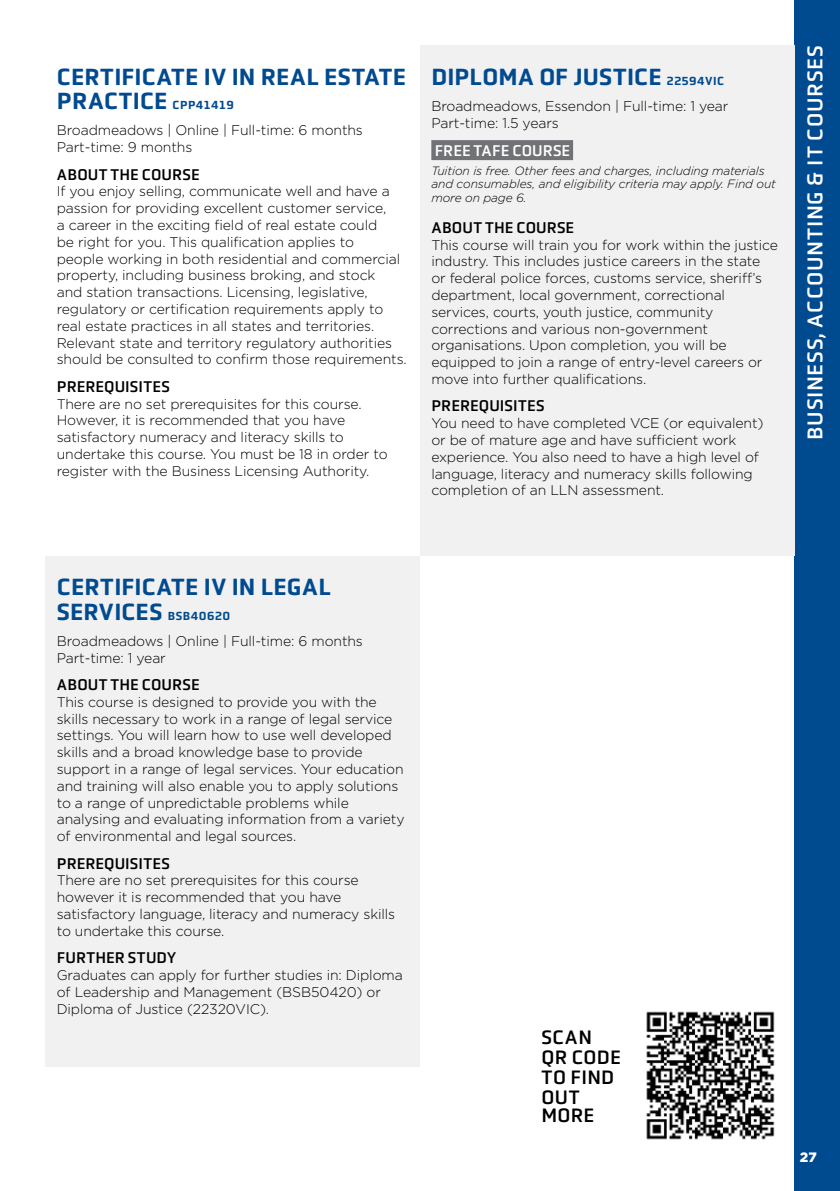
<style>
.page{position:relative;width:840px;height:1191px;background:#fff}
.page>*{position:absolute;margin:0;border:0;box-sizing:border-box;transform-origin:0 0}
.t1{font:500 24px/24px "Obvia";letter-spacing:.005em;color:#004a8f}
.t2{font:22px "Obvia";letter-spacing:.03em;color:#fff}
.t3{font:20px/20px "Obvia";letter-spacing:.015em;color:#000}
.t4{font:16px "Obvia";letter-spacing:.005em;color:#000}
.t5{font:16px "Obvia";letter-spacing:.005em;color:#fff}
.t6{font:300 14px/16.8px "Gotham";letter-spacing:-.01em;color:#000}
.t7{font:900 13.6px "Gotham";color:#fff}
.t8{font:italic 300 12px/13.6px "Gotham";letter-spacing:-.01em;color:#000}
.s1{font-size:12px}
</style>
<div class="page">
<div style="left:794px;top:0;width:45px;height:1191px;background:#004a8f"></div>
<div style="left:420px;top:45px;width:374px;height:511px;background:#f1f1f2"></div>
<div style="left:45px;top:556px;width:375px;height:510px;background:#f1f1f2"></div>
<div style="left:431px;top:140px;width:141px;height:20px;background:#717275"></div>
<img style="left:646px;top:1011px;width:129px;height:129px">
<h1 class="t1" style="left:57px;top:65px;width:350px">CERTIFICATE IV IN REAL ESTATE<br>PRACTICE <span class="s1">CPP41419</span></h1>
<p class="t6" style="left:57px;top:122px;width:307px">Broadmeadows | Online | Full-time: 6 months<br>Part-time: 9 months</p>
<p class="t4" style="left:57px;top:165px;width:144px">ABOUT THE COURSE</p>
<p class="t6" style="left:57px;top:183px;width:351px">If you enjoy selling, communicate well and have a passion for providing excellent customer service,<br>a career in the exciting field of real estate could<br>be right for you. This qualification applies to<br>people working in both residential and commercial property, including business broking, and stock<br>and station transactions. Licensing, legislative, regulatory or certification requirements apply to real estate practices in all states and territories.<br>Relevant state and territory regulatory authorities should be consulted to confirm those requirements.</p>
<p class="t4" style="left:57px;top:377px;width:114px">PREREQUISITES</p>
<p class="t6" style="left:57px;top:395px;width:332px">There are no set prerequisites for this course.<br>However, it is recommended that you have satisfactory numeracy and literacy skills to undertake this course. You must be 18 in order to register with the Business Licensing Authority.</p>
<h1 class="t1" style="left:431px;top:65px;width:294px">DIPLOMA OF JUSTICE <span class="s1">22594VIC</span></h1>
<p class="t6" style="left:431px;top:98px;width:298px">Broadmeadows, Essendon | Full-time: 1 year<br>Part-time: 1.5 years</p>
<p class="t5" style="left:434px;top:141px;width:137px">FREE TAFE COURSE</p>
<p class="t8" style="left:431px;top:163px;width:346px">Tuition is free. Other fees and charges, including materials and consumables, and eligibility criteria may apply. Find out more on page 6.</p>
<p class="t4" style="left:431px;top:218px;width:144px">ABOUT THE COURSE</p>
<p class="t6" style="left:431px;top:236px;width:348px">This course will train you for work within the justice industry. This includes justice careers in the state or federal police forces, customs service, sheriff’s department, local government, correctional services, courts, youth justice, community corrections and various non-government organisations. Upon completion, you will be equipped to join a range of entry-level careers or move into further qualifications.</p>
<p class="t4" style="left:431px;top:396px;width:114px">PREREQUISITES</p>
<p class="t6" style="left:431px;top:414px;width:333px">You need to have completed VCE (or equivalent) or be of mature age and have sufficient work experience. You also need to have a high level of language, literacy and numeracy skills following completion of an LLN assessment.</p>
<h2 class="t2" style="left:801px;top:440px;width:396px;rotate:-90deg">BUSINESS, ACCOUNTING &amp; IT COURSES</h2>
<h1 class="t1" style="left:57px;top:575px;width:275px">CERTIFICATE IV IN LEGAL<br>SERVICES <span class="s1">BSB40620</span></h1>
<p class="t6" style="left:57px;top:632px;width:307px">Broadmeadows | Online | Full-time: 6 months<br>Part-time: 1 year</p>
<p class="t4" style="left:57px;top:675px;width:144px">ABOUT THE COURSE</p>
<p class="t6" style="left:57px;top:693px;width:349px">This course is designed to provide you with the skills necessary to work in a range of legal service settings. You will learn how to use well developed skills and a broad knowledge base to provide support in a range of legal services. Your education and training will also enable you to apply solutions to a range of unpredictable problems while analysing and evaluating information from a variety of environmental and legal sources.</p>
<p class="t4" style="left:57px;top:853px;width:114px">PREREQUISITES</p>
<p class="t6" style="left:57px;top:871px;width:340px">There are no set prerequisites for this course however it is recommended that you have satisfactory language, literacy and numeracy skills to undertake this course.</p>
<p class="t4" style="left:57px;top:948px;width:121px">FURTHER STUDY</p>
<p class="t6" style="left:57px;top:966px;width:347px">Graduates can apply for further studies in: Diploma of Leadership and Management (BSB50420) or<br>Diploma of Justice (22320VIC).</p>
<h3 class="t3" style="left:541px;top:1027px;width:81px">SCAN<br>QR CODE<br>TO FIND<br>OUT</h3>
<h3 class="t3" style="left:541px;top:1105px;width:54px">MORE</h3>
<p class="t7" style="left:799px;top:1148px;width:19px">27</p>
</div>
